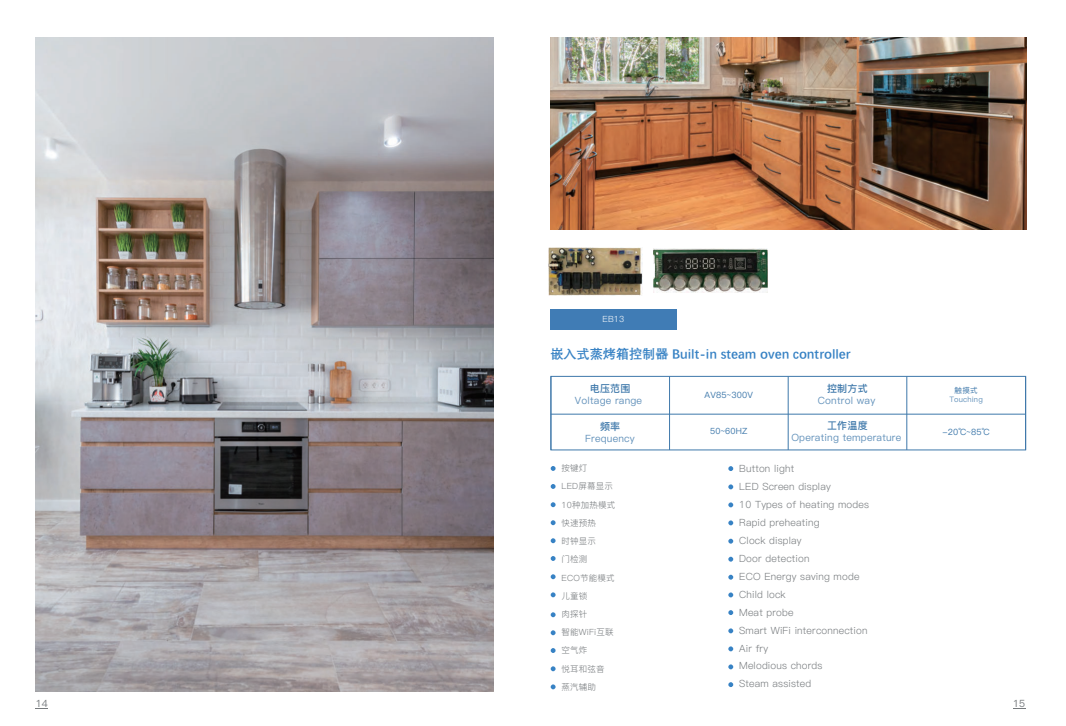
<style>
.page{position:relative;width:1066px;height:726px;background:#fff}
.page>*{position:absolute;margin:0;border:0;box-sizing:border-box;transform-origin:0 0}
.t1{font:700 13.1px "Deng Xian";color:#3782c4}
.t2{font:10px "Ping Fang SC Medium";letter-spacing:.02em;color:rgb(62 120 170/.8)}
.t3{font:10px "Ping Fang SC Bold";letter-spacing:.02em;color:#3e78aa}
.t4{font:10px "Ping Fang SC Medium";color:#767a7d}
.t5{font:9.9px/17.9px "Ping Fang SC Regular";letter-spacing:.02em;color:#767a7d}
.t6{font:8.6px "Ping Fang SC Medium";letter-spacing:.02em;color:#3e78aa}
.t7{font:8.5px/18.2px "Ping Fang SC Regular";letter-spacing:.02em;color:#767a7d}
.t8{font:8.5px "Ping Fang SC Medium";letter-spacing:.02em;color:#3e78aa}
.t9{font:8.5px "Ping Fang SC Regular";color:#fff}
.t10{font:7.6px "Ping Fang SC Medium";letter-spacing:.02em;color:rgb(62 120 170/.8)}
.t11{font:7.6px "Ping Fang SC Medium";color:#3e78aa}
</style>
<div class="page">
<svg style="left:728px;top:466px;width:5px;height:5px"></svg>
<svg style="left:728px;top:484px;width:5px;height:5px"></svg>
<svg style="left:728px;top:502px;width:5px;height:5px"></svg>
<svg style="left:728px;top:520px;width:5px;height:5px"></svg>
<svg style="left:728px;top:538px;width:5px;height:5px"></svg>
<svg style="left:728px;top:556px;width:5px;height:5px"></svg>
<svg style="left:728px;top:574px;width:5px;height:5px"></svg>
<svg style="left:728px;top:592px;width:5px;height:5px"></svg>
<svg style="left:728px;top:610px;width:5px;height:5px"></svg>
<svg style="left:728px;top:628px;width:5px;height:5px"></svg>
<svg style="left:728px;top:646px;width:5px;height:5px"></svg>
<svg style="left:728px;top:664px;width:5px;height:5px"></svg>
<svg style="left:728px;top:682px;width:5px;height:5px"></svg>
<svg style="left:551px;top:592px;width:4px;height:5px"></svg>
<svg style="left:551px;top:466px;width:4px;height:5px"></svg>
<svg style="left:551px;top:484px;width:4px;height:5px"></svg>
<svg style="left:551px;top:502px;width:4px;height:5px"></svg>
<svg style="left:551px;top:520px;width:4px;height:5px"></svg>
<svg style="left:551px;top:538px;width:4px;height:5px"></svg>
<svg style="left:551px;top:556px;width:4px;height:5px"></svg>
<svg style="left:551px;top:574px;width:4px;height:5px"></svg>
<svg style="left:551px;top:684px;width:4px;height:5px"></svg>
<svg style="left:551px;top:612px;width:4px;height:5px"></svg>
<svg style="left:551px;top:630px;width:4px;height:5px"></svg>
<svg style="left:551px;top:648px;width:4px;height:5px"></svg>
<svg style="left:551px;top:666px;width:4px;height:5px"></svg>
<div style="left:551px;top:376px;width:475px;height:74px;border:1px solid #3e78aa"></div>
<hr style="left:551px;top:414px;width:474px;height:1px;background:#3e78aa">
<hr style="left:669px;top:376px;width:1px;height:74px;background:#3e78aa">
<hr style="left:551px;top:376px;width:1px;height:74px;background:#3e78aa">
<hr style="left:788px;top:376px;width:1px;height:74px;background:#3e78aa">
<hr style="left:906px;top:376px;width:1px;height:74px;background:#3e78aa">
<hr style="left:1025px;top:376px;width:1px;height:74px;background:#3e78aa">
<div style="left:550px;top:310px;width:126px;height:19px;background:#407cb5"></div>
<img style="left:549px;top:247px;width:93px;height:49px">
<img style="left:35px;top:37px;width:459px;height:654px">
<img style="left:653px;top:249px;width:114px;height:44px">
<svg style="left:653px;top:263px;width:2px;height:14px"></svg>
<svg style="left:35px;top:708px;width:13px;height:1px"></svg>
<svg style="left:1013px;top:708px;width:12px;height:1px"></svg>
<img style="left:550px;top:37px;width:476px;height:193px">
<p class="t9" style="left:602px;top:315px;width:23px">EB13</p>
<h1 class="t1" style="left:550px;top:345px;width:302px">嵌入式蒸烤箱控制器 Built-in steam oven controller</h1>
<p class="t3" style="left:590px;top:382px;width:42px">电压范围</p>
<p class="t2" style="left:575px;top:394px;width:69px">Voltage range</p>
<p class="t6" style="left:705px;top:389px;width:50px">AV85~300V</p>
<p class="t3" style="left:827px;top:382px;width:42px">控制方式</p>
<p class="t2" style="left:818px;top:394px;width:59px">Control way</p>
<p class="t11" style="left:955px;top:385px;width:24px">触摸式</p>
<p class="t10" style="left:949px;top:395px;width:35px">Touching</p>
<p class="t3" style="left:600px;top:420px;width:22px">频率</p>
<p class="t2" style="left:585px;top:432px;width:51px">Frequency</p>
<p class="t7" style="left:561px;top:459px;width:55px">按键灯<br>LED屏幕显示<br>10种加热模式快速预热<br>时钟显示<br>门检测<br>ECO节能模式儿童锁<br>肉探针<br>智能WiFi互联空气炸<br>悦耳和弦音蒸汽辅助</p>
<p class="t3" style="left:827px;top:419px;width:42px">工作温度</p>
<p class="t2" style="left:791px;top:431px;width:111px">Operating temperature</p>
<p class="t8" style="left:710px;top:426px;width:39px">50~60HZ</p>
<p class="t6" style="left:942px;top:426px;width:49px">-20℃~85℃</p>
<p class="t5" style="left:739px;top:460px;width:131px">Button light<br>LED Screen display<br>10 Types of heating modes<br>Rapid preheating<br>Clock display<br>Door detection<br>ECO Energy saving mode<br>Child lock<br>Meat probe<br>Smart WiFi interconnection<br>Air fry<br>Melodious chords<br>Steam assisted</p>
<p class="t4" style="left:36px;top:697px;width:13px">14</p>
<p class="t4" style="left:1013px;top:697px;width:14px">15</p>
</div>
